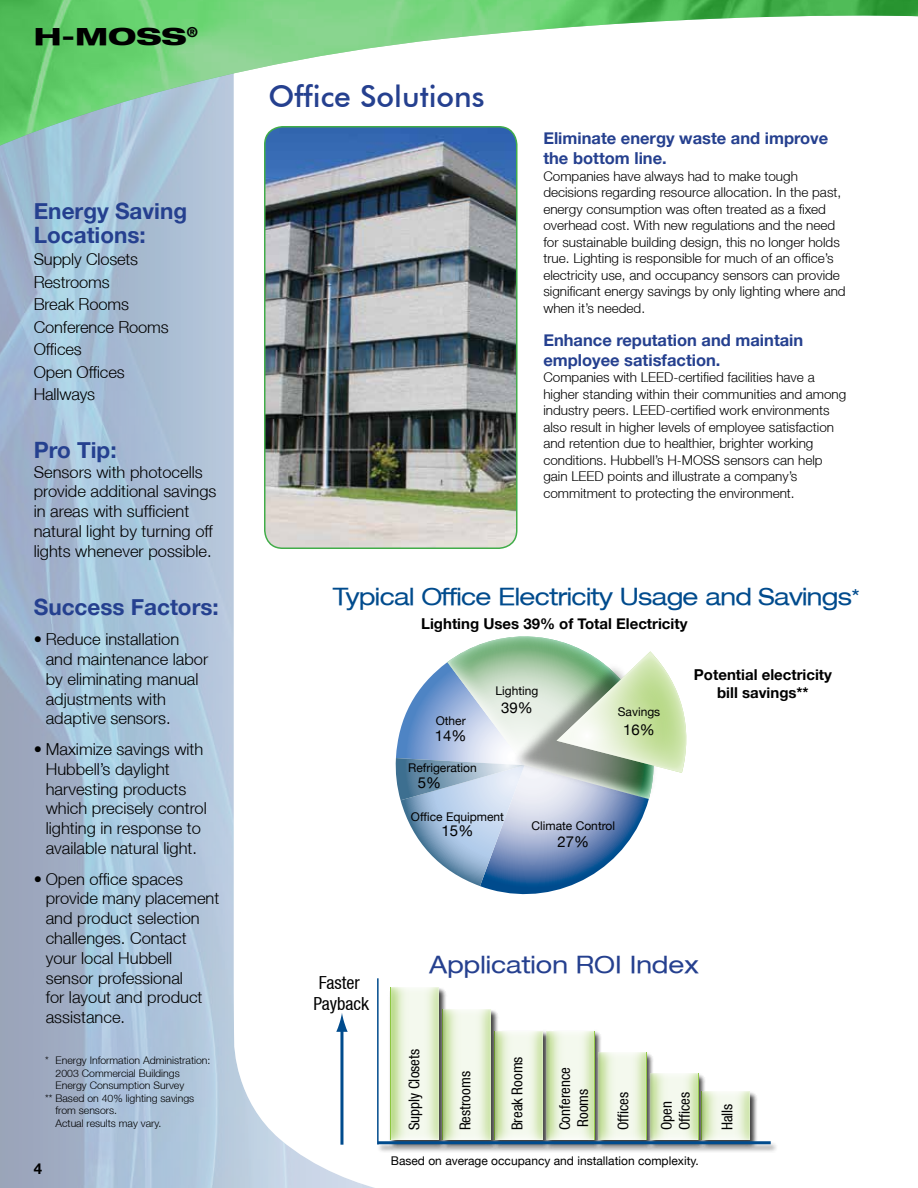
<style>
.page{position:relative;width:918px;height:1188px;background:#fff}
.page>*{position:absolute;margin:0;border:0;box-sizing:border-box;transform-origin:0 0}
.t1{font:500 30px "Futura BT";color:#25408f}
.t2{font:expanded 24px "Helvetica Neue";letter-spacing:-.025em;color:#004b8d}
.t3{font:expanded 24px "Helvetica Neue";color:#25408f}
.t4{font:800 expanded 23.7px "Helvetica Neue";color:#000;scale:1.2 1}
.t5{font:700 22.5px/24px "Helvetica Neue";color:#25408f}
.t6{font:condensed 18px/21.6px "Helvetica Neue";color:#000}
.t7{font:300 16.5px/19.8px "Helvetica Neue";color:#000}
.t8{font:700 16.5px/19.8px "Helvetica Neue";color:#25408f}
.t9{font:condensed 15px/18px "Helvetica Neue";color:#000}
.t10{font:700 15px/18px "Helvetica Neue";color:#000;text-align:center}
.t11{font:15px "Helvetica Neue";color:#000}
.t12{font:300 13.5px/16.5px "Helvetica Neue";color:#000}
.t13{font:12px "Helvetica Neue";color:#000}
.t14{font:300 10.5px "Helvetica Neue";color:#000}
.s1{font-weight:400}
.s2{font-size:18px}
</style>
<div class="page">
<img style="left:463px;top:151px;width:52px;height:395px">
<svg style="left:463px;top:636px;width:224px;height:259px"></svg>
<img style="left:698px;top:1073px;width:7px;height:17px">
<img style="left:604px;top:1052px;width:49px;height:87px">
<img style="left:594px;top:1031px;width:10px;height:108px">
<img style="left:543px;top:1031px;width:3px;height:108px">
<img style="left:491px;top:1010px;width:7px;height:129px">
<img style="left:698px;top:1090px;width:59px;height:49px">
<svg style="left:702px;top:1092px;width:48px;height:47px;background:#e6f0d7"></svg>
<svg style="left:650px;top:1073px;width:48px;height:66px;background:#e6f0d7"></svg>
<svg style="left:598px;top:1053px;width:48px;height:86px;background:#e5f0d5"></svg>
<svg style="left:546px;top:1031px;width:48px;height:108px;background:#e4efd5"></svg>
<svg style="left:495px;top:1031px;width:48px;height:108px;background:#e5f0d6"></svg>
<svg style="left:463px;top:1009px;width:28px;height:130px;background:#ebf3de"></svg>
<img style="left:463px;top:1139px;width:313px;height:13px">
<hr style="left:378px;top:1141px;width:393px;height:3px;background:#004b8d">
<img style="left:432px;top:151px;width:31px;height:1001px">
<img style="left:0;top:151px;width:432px;height:1037px">
<img style="left:0;top:0;width:918px;height:151px">
<h3 class="t4" style="left:34px;top:21px;width:138px">H-MOSS<sup>®</sup></h3>
<h3 class="t5" style="left:34px;top:198px;width:155px">Energy Saving<br>Locations:</h3>
<p class="t7" style="left:34px;top:248px;width:137px;line-height:22.5px">Supply Closets<br>Restrooms<br>Break Rooms<br>Conference Rooms<br>Offices<br>Open Offices<br>Hallways</p>
<h3 class="t5" style="left:34px;top:437px;width:84px">Pro Tip:</h3>
<p class="t7" style="left:34px;top:461px;width:184px">Sensors with photocells provide additional savings in areas with sufficient natural light by turning off lights whenever possible.</p>
<h3 class="t5" style="left:34px;top:594px;width:187px">Success Factors:</h3>
<p class="t7" style="left:46px;top:629px;width:164px;text-indent:-12px"><span class="s1">•</span> Reduce installation and maintenance labor by eliminating manual adjustments with adaptive sensors.</p>
<p class="t7" style="left:46px;top:739px;width:163px;text-indent:-12px"><span class="s1">•</span> Maximize savings with<br>Hubbell’s daylight harvesting products which precisely control lighting in response to available natural light.</p>
<p class="t7" style="left:46px;top:868px;width:175px;text-indent:-12px"><span class="s1">•</span> Open office spaces provide many placement and product selection challenges. Contact your local Hubbell sensor professional<br>for layout and product assistance.</p>
<p class="t14" style="left:45px;top:1054px;width:167px">* Energy Information Administration:</p>
<p class="t14" style="left:56px;top:1067px;width:126px">2003 Commercial Buildings</p>
<p class="t14" style="left:56px;top:1079px;width:130px">Energy Consumption Survey</p>
<p class="t14" style="left:45px;top:1092px;width:151px">** Based on 40% lighting savings</p>
<p class="t14" style="left:56px;top:1104px;width:63px">from sensors.</p>
<p class="t14" style="left:56px;top:1117px;width:107px">Actual results may vary.</p>
<p class="t10" style="left:34px;top:1159px;width:10px">4</p>
<h1 class="t1" style="left:268px;top:78px;width:218px">Office Solutions</h1>
<p class="t8" style="left:543px;top:128px;width:286px">Eliminate energy waste and improve the bottom line.</p>
<p class="t12" style="left:543px;top:167px;width:304px">Companies have always had to make tough decisions regarding resource allocation. In the past, energy consumption was often treated as a fixed overhead cost. With new regulations and the need for sustainable building design, this no longer holds true. Lighting is responsible for much of an office’s electricity use, and occupancy sensors can provide significant energy savings by only lighting where and when it’s needed.</p>
<p class="t8" style="left:543px;top:330px;width:261px">Enhance reputation and maintain employee satisfaction.</p>
<p class="t12" style="left:543px;top:369px;width:305px">Companies with LEED-certified facilities have a higher standing within their communities and among industry peers. LEED-certified work environments also result in higher levels of employee satisfaction and retention due to healthier, brighter working conditions. Hubbell’s H-MOSS sensors can help gain LEED points and illustrate a company’s commitment to protecting the environment.</p>
<h2 class="t2" style="left:333px;top:582px;width:528px">Typical Office Electricity Usage and Savings<span class="s2">*</span></h2>
<p class="t10" style="left:421px;top:614px;width:268px">Lighting Uses 39% of Total Electricity</p>
<p class="t13" style="left:436px;top:714px;width:32px">Other</p>
<p class="t11" style="left:435px;top:727px;width:33px">14%</p>
<p class="t13" style="left:408px;top:761px;width:70px">Refrigeration</p>
<p class="t11" style="left:418px;top:773px;width:25px">5%</p>
<p class="t13" style="left:496px;top:683px;width:44px">Lighting</p>
<p class="t11" style="left:501px;top:699px;width:33px">39%</p>
<p class="t13" style="left:618px;top:705px;width:44px">Savings</p>
<p class="t11" style="left:623px;top:720px;width:33px">16%</p>
<p class="t13" style="left:411px;top:810px;width:95px">Office Equipment</p>
<p class="t11" style="left:442px;top:821px;width:33px">15%</p>
<p class="t13" style="left:532px;top:819px;width:85px">Climate Control</p>
<p class="t11" style="left:557px;top:833px;width:33px">27%</p>
<p class="t10" style="left:694px;top:665px;width:139px">Potential electricity bill savings**</p>
<h3 class="t6" style="left:314px;top:972px;width:57px">Faster<br>Payback</h3>
<h2 class="t3" style="left:429px;top:950px;width:271px">Application ROI Index</h2>
<p class="t9" style="left:405px;top:1130px;width:83px;rotate:-90deg">Supply Closets</p>
<p class="t9" style="left:456px;top:1130px;width:61px;rotate:-90deg">Restrooms</p>
<p class="t9" style="left:508px;top:1130px;width:75px;rotate:-90deg">Break Rooms</p>
<p class="t9" style="left:556px;top:1130px;width:65px;rotate:-90deg">Conference<br>Rooms</p>
<p class="t9" style="left:614px;top:1130px;width:40px;rotate:-90deg">Offices</p>
<p class="t9" style="left:657px;top:1130px;width:40px;rotate:-90deg">Open<br>Offices</p>
<p class="t9" style="left:718px;top:1130px;width:28px;rotate:-90deg">Halls</p>
<p class="t13" style="left:391px;top:1154px;width:310px">Based on average occupancy and installation complexity.</p>
</div>
